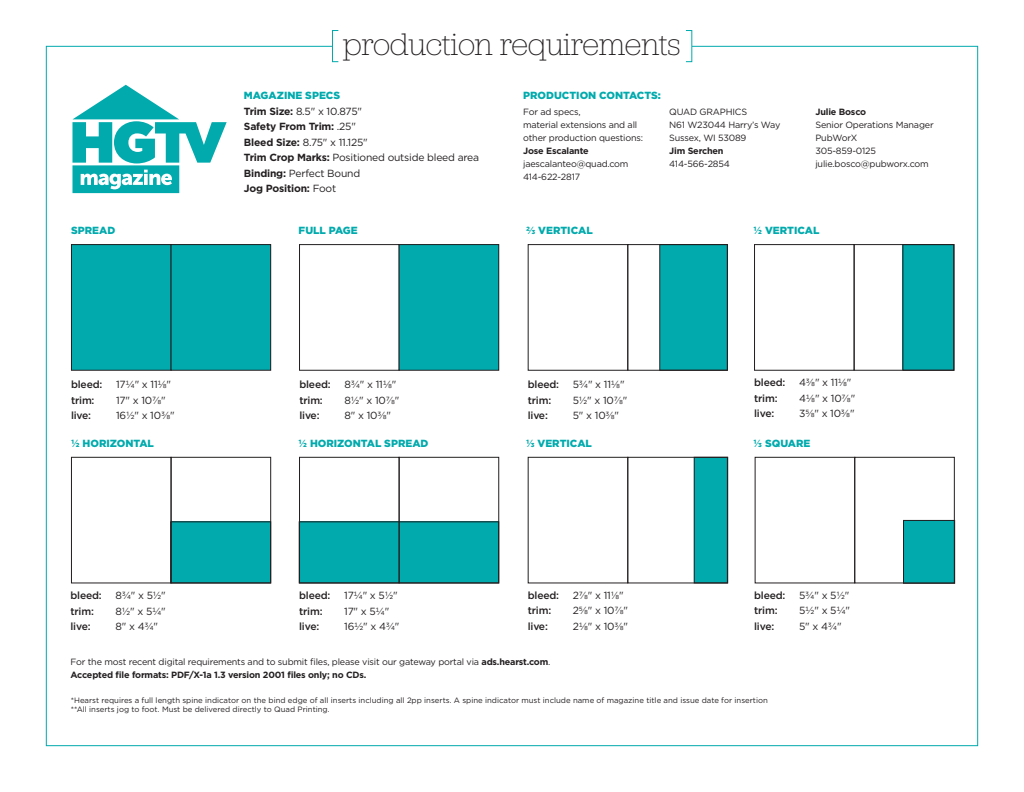
<style>
.page{position:relative;width:1024px;height:792px;background:#fff}
.page>*{position:absolute;margin:0;border:0;box-sizing:border-box;transform-origin:0 0}
.HEADLINE{font:200 32.3px "Jubilat";letter-spacing:-.01em;color:#231f20}
.chart{font:10.3px "Gotham";letter-spacing:-.02em;color:#231f20}
.chart-2{font:500 10.3px "Gotham";letter-spacing:-.02em;color:#231f20}
.chart-3{font:900 10.3px "Gotham";color:#00aaad}
.chart-4{font:700 10.3px "Gotham";letter-spacing:-.02em;color:#231f20}
.bulleted_subhead{font:9px/12.9px "Gotham";letter-spacing:-.02em;color:#231f20}
.source{font:7.8px/9px "Gotham";color:#231f20}
.s1{font-weight:700}
.s2{font-weight:400}
</style>
<div class="page">
<div style="left:46px;top:46px;width:932px;height:700px;background:#fff;border:1px solid #00aaad"></div>
<div style="left:332px;top:23px;width:360px;height:43px;background:#fff"></div>
<div style="left:332px;top:30px;width:7px;height:32px;border:1px solid #00aaad"></div>
<div style="left:694px;top:457px;width:34px;height:126px;background:#00aaad"></div>
<div style="left:694px;top:457px;width:34px;height:126px;border:1px solid #231f20"></div>
<div style="left:627px;top:457px;width:101px;height:126px;border:1px solid #231f20"></div>
<div style="left:904px;top:520px;width:51px;height:63px;background:#00aaad"></div>
<div style="left:903px;top:520px;width:52px;height:64px;border:1px solid #231f20"></div>
<div style="left:854px;top:457px;width:101px;height:126px;border:1px solid #231f20"></div>
<div style="left:71px;top:245px;width:100px;height:125px;background:#00aaad"></div>
<div style="left:71px;top:244px;width:100px;height:127px;border:1px solid #231f20"></div>
<div style="left:171px;top:245px;width:100px;height:125px;background:#00aaad"></div>
<div style="left:171px;top:244px;width:100px;height:127px;border:1px solid #231f20"></div>
<div style="left:171px;top:522px;width:100px;height:61px;background:#00aaad"></div>
<div style="left:71px;top:457px;width:100px;height:126px;border:1px solid #231f20"></div>
<div style="left:171px;top:457px;width:100px;height:126px;border:1px solid #231f20"></div>
<div style="left:903px;top:245px;width:51px;height:125px;background:#00aaad"></div>
<div style="left:754px;top:244px;width:100px;height:127px;border:1px solid #231f20"></div>
<div style="left:854px;top:244px;width:100px;height:127px;border:1px solid #231f20"></div>
<div style="left:299px;top:244px;width:100px;height:127px;border:1px solid #231f20"></div>
<div style="left:399px;top:245px;width:100px;height:125px;background:#00aaad"></div>
<div style="left:399px;top:244px;width:100px;height:127px;border:1px solid #231f20"></div>
<div style="left:660px;top:245px;width:67px;height:125px;background:#00aaad"></div>
<div style="left:659px;top:244px;width:69px;height:127px;border:1px solid #231f20"></div>
<div style="left:528px;top:244px;width:100px;height:127px;border:1px solid #231f20"></div>
<div style="left:627px;top:244px;width:101px;height:127px;border:1px solid #231f20"></div>
<div style="left:299px;top:522px;width:200px;height:61px;background:#00aaad"></div>
<div style="left:299px;top:457px;width:100px;height:126px;border:1px solid #231f20"></div>
<div style="left:399px;top:457px;width:100px;height:126px;border:1px solid #231f20"></div>
<svg style="left:72px;top:85px;width:155px;height:108px"></svg>
<p class="HEADLINE" style="left:343px;top:24px;width:340px">production requirements</p>
<p class="chart-3" style="left:244px;top:88px;width:98px">MAGAZINE SPECS</p>
<p class="chart" style="left:244px;top:104px;width:120px"><span class="s1">Trim Size:</span> 8.5" x 10.875"</p>
<p class="chart-4" style="left:244px;top:120px;width:114px">Safety From Trim: <span class="s2">.25"</span></p>
<p class="chart" style="left:244px;top:135px;width:125px"><span class="s1">Bleed Size:</span> 8.75" x 11.125"</p>
<p class="chart" style="left:244px;top:151px;width:237px"><span class="s1">Trim Crop Marks:</span> Positioned outside bleed area</p>
<p class="chart" style="left:244px;top:166px;width:118px"><span class="s1">Binding:</span> Perfect Bound</p>
<p class="chart-4" style="left:244px;top:182px;width:94px">Jog Position: <span class="s2">Foot</span></p>
<p class="chart-3" style="left:523px;top:88px;width:139px">PRODUCTION CONTACTS:</p>
<p class="bulleted_subhead" style="left:523px;top:105px;width:121px">For ad specs,<br>material extensions and all other production questions:<br><span class="s1">Jose Escalante </span>jaescalanteo@quad.com<br>414-622-2817</p>
<p class="bulleted_subhead" style="left:669px;top:105px;width:113px">QUAD GRAPHICS<br>N61 W23044 Harry’s Way<br>Sussex, WI 53089<br><span class="s1">Jim Serchen<br></span>414-566-2854</p>
<p class="bulleted_subhead" style="left:815px;top:105px;width:120px"><span class="s1">Julie Bosco<br></span>Senior Operations Manager<br>PubWorX<br>305-859-0125 julie.bosco@pubworx.com</p>
<p class="chart-3" style="left:71px;top:224px;width:46px">SPREAD</p>
<p class="chart-3" style="left:299px;top:224px;width:61px">FULL PAGE</p>
<p class="chart-3" style="left:526px;top:224px;width:68px">⅔ VERTICAL</p>
<p class="chart-3" style="left:754px;top:224px;width:67px">½ VERTICAL</p>
<p class="chart-2" style="left:71px;top:378px;width:33px">bleed:</p>
<p class="chart" style="left:116px;top:378px;width:57px">17¼" x 11⅛"</p>
<p class="chart-2" style="left:71px;top:394px;width:25px">trim:</p>
<p class="chart" style="left:116px;top:394px;width:51px">17" x 10⅞"</p>
<p class="chart-2" style="left:71px;top:409px;width:22px">live:</p>
<p class="chart" style="left:116px;top:409px;width:60px">16½" x 10⅜"</p>
<p class="chart-2" style="left:300px;top:378px;width:33px">bleed:</p>
<p class="chart" style="left:345px;top:378px;width:53px">8¾" x 11⅛"</p>
<p class="chart-2" style="left:300px;top:394px;width:25px">trim:</p>
<p class="chart" style="left:345px;top:394px;width:56px">8½" x 10⅞"</p>
<p class="chart-2" style="left:300px;top:409px;width:22px">live:</p>
<p class="chart" style="left:345px;top:409px;width:48px">8" x 10⅜"</p>
<p class="chart-2" style="left:528px;top:378px;width:33px">bleed:</p>
<p class="chart" style="left:573px;top:378px;width:53px">5¾" x 11⅛"</p>
<p class="chart-2" style="left:528px;top:394px;width:25px">trim:</p>
<p class="chart" style="left:573px;top:394px;width:56px">5½" x 10⅞"</p>
<p class="chart-2" style="left:528px;top:409px;width:22px">live:</p>
<p class="chart" style="left:573px;top:409px;width:48px">5" x 10⅜"</p>
<p class="chart-2" style="left:754px;top:376px;width:33px">bleed:</p>
<p class="chart" style="left:799px;top:376px;width:54px">4⅜" x 11⅛"</p>
<p class="chart-2" style="left:754px;top:391px;width:25px">trim:</p>
<p class="chart" style="left:799px;top:392px;width:58px">4⅛" x 10⅞"</p>
<p class="chart-2" style="left:754px;top:407px;width:22px">live:</p>
<p class="chart" style="left:799px;top:407px;width:57px">3⅝" x 10⅜"</p>
<p class="chart-3" style="left:71px;top:437px;width:84px">½ HORIZONTAL</p>
<p class="chart-3" style="left:299px;top:437px;width:131px">½ HORIZONTAL SPREAD</p>
<p class="chart-3" style="left:526px;top:437px;width:67px">⅓ VERTICAL</p>
<p class="chart-3" style="left:754px;top:437px;width:58px">⅓ SQUARE</p>
<p class="chart-2" style="left:71px;top:589px;width:33px">bleed:</p>
<p class="chart" style="left:116px;top:589px;width:52px">8¾" x 5½"</p>
<p class="chart-2" style="left:71px;top:604px;width:25px">trim:</p>
<p class="chart" style="left:116px;top:604px;width:52px">8½" x 5¼"</p>
<p class="chart-2" style="left:71px;top:620px;width:22px">live:</p>
<p class="chart" style="left:116px;top:620px;width:44px">8" x 4¾"</p>
<p class="chart-2" style="left:299px;top:589px;width:33px">bleed:</p>
<p class="chart" style="left:344px;top:589px;width:55px">17¼" x 5½"</p>
<p class="chart-2" style="left:299px;top:604px;width:25px">trim:</p>
<p class="chart" style="left:344px;top:604px;width:47px">17" x 5¼"</p>
<p class="chart-2" style="left:299px;top:620px;width:22px">live:</p>
<p class="chart" style="left:344px;top:620px;width:57px">16½" x 4¾"</p>
<p class="chart-2" style="left:528px;top:588px;width:33px">bleed:</p>
<p class="chart" style="left:573px;top:589px;width:52px">2⅞" x 11⅛"</p>
<p class="chart-2" style="left:528px;top:604px;width:25px">trim:</p>
<p class="chart" style="left:573px;top:604px;width:57px">2⅝" x 10⅞"</p>
<p class="chart-2" style="left:528px;top:619px;width:22px">live:</p>
<p class="chart" style="left:573px;top:620px;width:57px">2⅛" x 10⅜"</p>
<p class="chart-2" style="left:754px;top:588px;width:33px">bleed:</p>
<p class="chart" style="left:799px;top:589px;width:52px">5¾" x 5½"</p>
<p class="chart-2" style="left:754px;top:604px;width:25px">trim:</p>
<p class="chart" style="left:799px;top:604px;width:52px">5½" x 5¼"</p>
<p class="chart-2" style="left:754px;top:619px;width:22px">live:</p>
<p class="chart" style="left:799px;top:620px;width:44px">5" x 4¾"</p>
<p class="bulleted_subhead" style="left:71px;top:656px;width:481px">For the most recent digital requirements and to submit files, please visit our gateway portal via <span class="s1">ads.hearst.com</span>.<br><span class="s1">Accepted file formats: PDF/X-1a 1.3 version 2001 files only; no CDs.</span></p>
<p class="source" style="left:71px;top:696px;width:699px">*Hearst requires a full length spine indicator on the bind edge of all inserts including all 2pp inserts. A spine indicator must include name of magazine title and issue date for insertion **All inserts jog to foot. Must be delivered directly to Quad Printing.</p>
</div>
